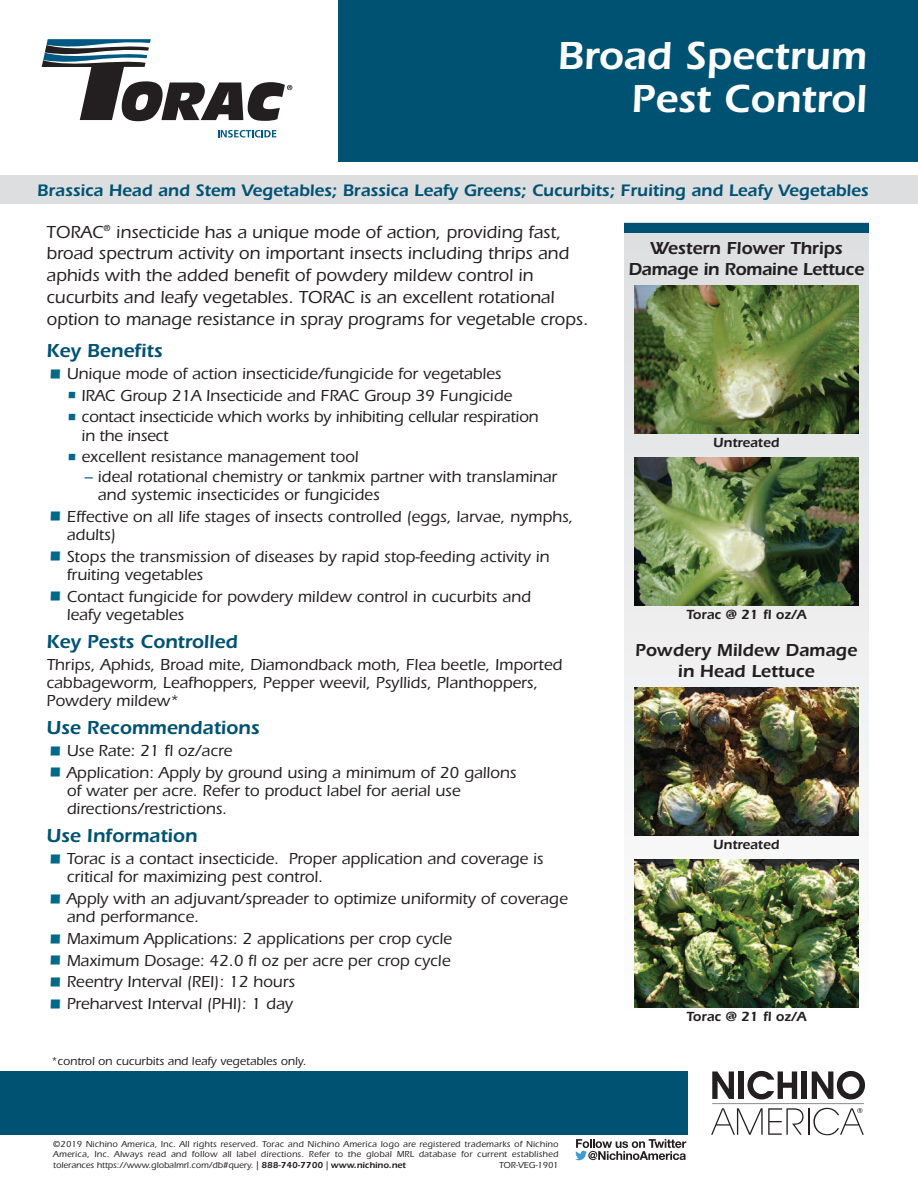
<style>
.page{position:relative;width:918px;height:1188px;background:#fff}
.page>*{position:absolute;margin:0;border:0;box-sizing:border-box;transform-origin:0 0}
.t1{font:600 40.5px/43.5px "Itc Eras";color:#fff;text-align:right}
.t2{font:600 19.5px "Itc Eras";color:#005273}
.t3{font:500 18px/21.8px "Itc Eras";color:#231f20}
.t4{font:600 18px/21px "Itc Eras";letter-spacing:-.005em;color:#231f20;text-align:center}
.t5{font:600 17.25px "Itc Eras";color:#005273}
.t6{font:500 16.5px/18.5px "Itc Eras";color:#231f20}
.t7{font:600 13.8px "Itc Eras";color:#231f20}
.t8{font:500 12px "Itc Eras";color:#231f20}
.t9{font:500 9px/10.8px "Itc Eras";color:#231f20;text-align:justify}
.s1{font-size:30px;color:#00698a}
.s2{font-size:21px;color:#00698a}
.s3{color:#005273}
.s4{font-weight:600}
</style>
<div class="page">
<svg style="left:624px;top:232px;width:245px;height:776px"></svg>
<img style="left:634px;top:286px;width:224px;height:148px">
<div style="left:624px;top:223px;width:245px;height:9px;background:#005273"></div>
<img style="left:634px;top:458px;width:224px;height:148px">
<img style="left:634px;top:688px;width:224px;height:148px">
<img style="left:634px;top:860px;width:224px;height:148px">
<svg style="left:218px;top:130px;width:58px;height:8px"></svg>
<svg style="left:42px;top:39px;width:250px;height:82px"></svg>
<div style="left:0;top:176px;width:918px;height:28px;background:#dddee0"></div>
<div style="left:339px;top:0;width:579px;height:162px;background:#005273"></div>
<div style="left:0;top:1071px;width:688px;height:64px;background:#005273"></div>
<svg style="left:712px;top:1071px;width:22px;height:28px"></svg>
<div style="left:739px;top:1071px;width:5px;height:28px;background:#231f20"></div>
<div style="left:802px;top:1071px;width:5px;height:28px;background:#231f20"></div>
<svg style="left:747px;top:1071px;width:50px;height:28px"></svg>
<svg style="left:812px;top:1071px;width:53px;height:28px"></svg>
<hr style="left:712px;top:1103px;width:152px;height:1px;background:#8a8c8f">
<svg style="left:711px;top:1108px;width:153px;height:27px"></svg>
<svg style="left:575px;top:1139px;width:111px;height:21px"></svg>
<h1 class="t1" style="left:558px;top:38px;width:311px">Broad Spectrum<br>Pest Control</h1>
<p class="t5" style="left:37px;top:184px;width:833px">Brassica Head and Stem Vegetables; Brassica Leafy Greens; Cucurbits; Fruiting and Leafy Vegetables</p>
<p class="t3" style="left:46px;top:223px;width:543px">TORAC<sup>®</sup> insecticide has a unique mode of action, providing fast, broad spectrum activity on important insects including thrips and aphids with the added benefit of powdery mildew control in cucurbits and leafy vegetables. TORAC is an excellent rotational option to manage resistance in spray programs for vegetable crops.</p>
<p class="t2" style="left:46px;top:344px;width:117px">Key Benefits</p>
<p class="t6" style="left:46px;top:366px;width:456px"><span class="s1">•</span> Unique mode of action insecticide/fungicide for vegetables</p>
<p class="t6" style="left:66px;top:388px;width:448px"><span class="s2">•</span> IRAC Group 21A Insecticide and FRAC Group 39 Fungicide</p>
<p class="t6" style="left:81px;top:409px;width:459px;text-indent:-16px"><span class="s2">•</span> contact insecticide which works by inhibiting cellular respiration in the insect</p>
<p class="t6" style="left:66px;top:449px;width:294px"><span class="s2">•</span> excellent resistance management tool</p>
<p class="t6" style="left:98px;top:469px;width:461px;text-indent:-13px"><span class="s3">–</span> ideal rotational chemistry or tankmix partner with translaminar and systemic insecticides or fungicides</p>
<p class="t6" style="left:67px;top:509px;width:508px;text-indent:-20px"><span class="s1">•</span> Effective on all life stages of insects controlled (eggs, larvae, nymphs, adults)</p>
<p class="t6" style="left:67px;top:549px;width:484px;text-indent:-20px"><span class="s1">•</span> Stops the transmission of diseases by rapid stop-feeding activity in fruiting vegetables</p>
<p class="t6" style="left:67px;top:589px;width:466px;text-indent:-20px"><span class="s1">•</span> Contact fungicide for powdery mildew control in cucurbits and leafy vegetables</p>
<p class="t2" style="left:46px;top:635px;width:193px">Key Pests Controlled</p>
<p class="t6" style="left:46px;top:657px;width:517px">Thrips, Aphids, Broad mite, Diamondback moth, Flea beetle, Imported cabbageworm, Leafhoppers, Pepper weevil, Psyllids, Planthoppers,<br>Powdery mildew*</p>
<p class="t2" style="left:46px;top:721px;width:215px">Use Recommendations</p>
<p class="t6" style="left:46px;top:743px;width:187px"><span class="s1">•</span> Use Rate: 21 fl oz/acre</p>
<p class="t6" style="left:67px;top:765px;width:451px;text-indent:-20px"><span class="s1">•</span> Application: Apply by ground using a minimum of 20 gallons of water per acre. Refer to product label for aerial use directions/restrictions.</p>
<p class="t2" style="left:46px;top:829px;width:153px">Use Information</p>
<p class="t6" style="left:67px;top:851px;width:478px;text-indent:-20px"><span class="s1">•</span> Torac is a contact insecticide. Proper application and coverage is critical for maximizing pest control.</p>
<p class="t6" style="left:67px;top:891px;width:503px;text-indent:-20px"><span class="s1">•</span> Apply with an adjuvant/spreader to optimize uniformity of coverage and performance.</p>
<p class="t6" style="left:46px;top:931px;width:407px"><span class="s1">•</span> Maximum Applications: 2 applications per crop cycle</p>
<p class="t6" style="left:46px;top:953px;width:405px"><span class="s1">•</span> Maximum Dosage: 42.0 fl oz per acre per crop cycle</p>
<p class="t6" style="left:46px;top:974px;width:250px"><span class="s1">•</span> Reentry Interval (REI): 12 hours</p>
<p class="t6" style="left:46px;top:996px;width:248px"><span class="s1">•</span> Preharvest Interval (PHI): 1 day</p>
<p class="t8" style="left:51px;top:1057px;width:257px">*control on cucurbits and leafy vegetables only.</p>
<p class="t9" style="left:53px;top:1139px;width:507px">©2019 Nichino America, Inc. All rights reserved. Torac and Nichino America logo are registered trademarks of Nichino America, Inc. Always read and follow all label directions. Refer to the global MRL database for current established tolerances https://www.globalmrl.com/db#query. | <span class="s4">888-740-7700</span> | <span class="s4">www.nichino.net</span></p>
<p class="t9" style="left:499px;top:1161px;width:61px">TOR-VEG-1901</p>
<p class="t4" style="left:628px;top:240px;width:237px">Western Flower Thrips<br>Damage in Romaine Lettuce</p>
<p class="t7" style="left:713px;top:438px;width:68px">Untreated</p>
<p class="t7" style="left:686px;top:610px;width:121px">Torac @ 21 fl oz/A</p>
<p class="t4" style="left:635px;top:642px;width:223px">Powdery Mildew Damage in Head Lettuce</p>
<p class="t7" style="left:713px;top:840px;width:68px">Untreated</p>
<p class="t7" style="left:686px;top:1012px;width:121px">Torac @ 21 fl oz/A</p>
</div>
